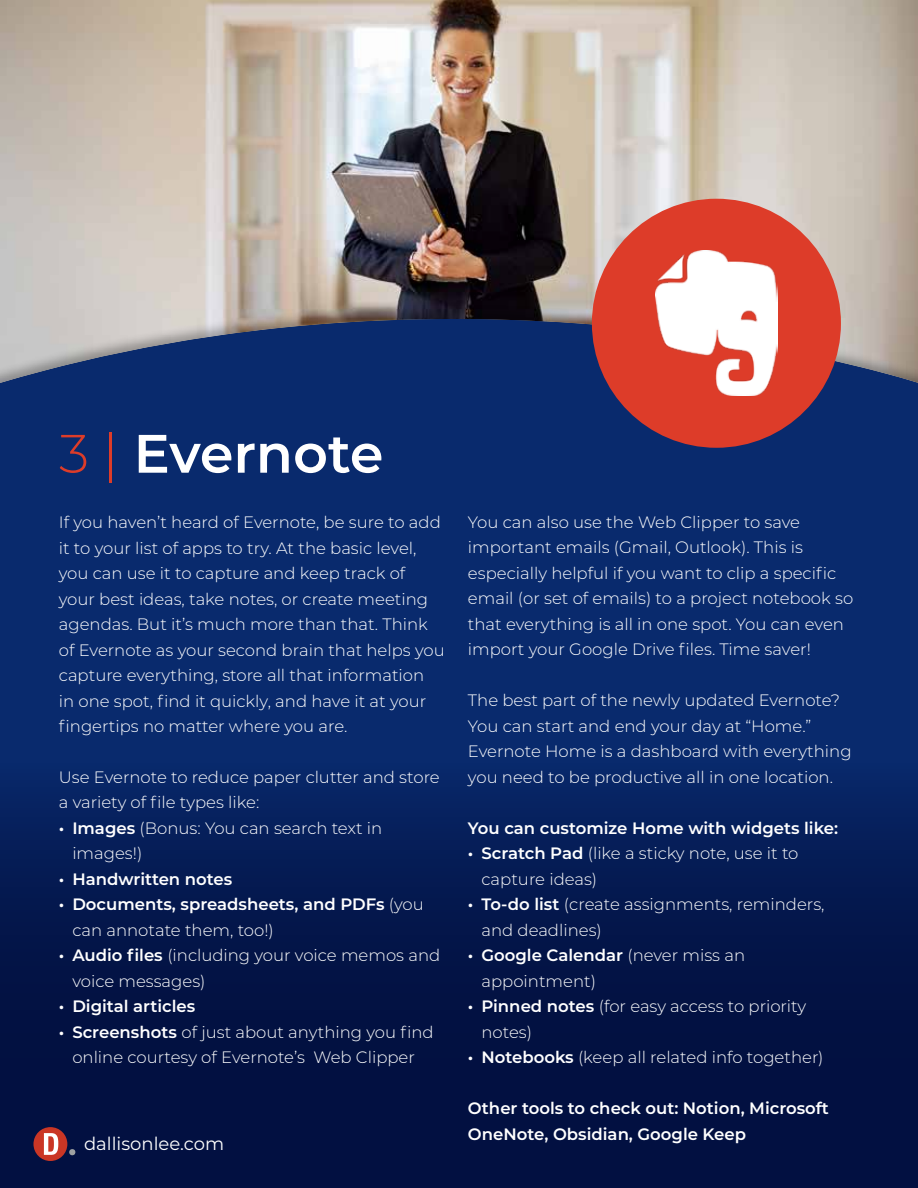
<style>
.page{position:relative;width:918px;height:1188px;background:#092a6d}
.page>*{position:absolute;margin:0;border:0;box-sizing:border-box;transform-origin:0 0}
.t1{font:600 54px "Montserrat";letter-spacing:-.005em;color:#fff}
.t2{font:18px "Montserrat";color:#fff}
.t3{font:300 16.5px/25.5px "Montserrat";color:#fff}
.t4{font:600 16.5px/25.5px "Montserrat";color:#fff}
.s1{font-weight:300;color:#dd3c29}
.s2{font-weight:600}
.s3{font-weight:300}
</style>
<div class="page">
<div style="left:0;top:763px;width:918px;height:425px;background:linear-gradient(to bottom,#07225f,#010b37)"></div>
<div style="left:0;top:0;width:918px;height:388px;background:#000;opacity:.3"></div>
<div style="left:592px;top:199px;width:249px;height:249px;background:#dd3c29;border-radius:50%"></div>
<div style="left:33px;top:1127px;width:34px;height:34px;background:#ca3625;border-radius:50%"></div>
<svg style="left:44px;top:1133px;width:14px;height:22px"></svg>
<svg style="left:69px;top:1149px;width:6px;height:6px"></svg>
<img style="left:656px;top:251px;width:121px;height:145px">
<h1 class="t1" style="left:59px;top:415px;width:326px"><span class="s1">3 |</span> Evernote</h1>
<p class="t3" style="left:59px;top:509px;width:387px">If you haven’t heard of Evernote, be sure to add it to your list of apps to try. At the basic level, you can use it to capture and keep track of your best ideas, take notes, or create meeting agendas. But it’s much more than that. Think of Evernote as your second brain that helps you capture everything, store all that information<br>in one spot, find it quickly, and have it at your fingertips no matter where you are.</p>
<p class="t3" style="left:59px;top:764px;width:382px">Use Evernote to reduce paper clutter and store a variety of file types like:</p>
<p class="t3" style="left:72px;top:815px;width:312px;text-indent:-13px"><span class="s2">• Images</span> (Bonus: You can search text in images!)</p>
<p class="t4" style="left:59px;top:866px;width:175px">• Handwritten notes</p>
<p class="t4" style="left:72px;top:891px;width:353px;text-indent:-13px">• Documents, spreadsheets, and PDFs <span class="s3">(you can annotate them, too!)</span></p>
<p class="t3" style="left:72px;top:942px;width:369px;text-indent:-13px"><span class="s2">• Audio files</span> (including your voice memos and voice messages)</p>
<p class="t4" style="left:59px;top:993px;width:138px">• Digital articles</p>
<p class="t3" style="left:59px;top:1019px;width:376px;text-align:center"><span class="s2">• Screenshots</span> of just about anything you find online courtesy of Evernote’s Web Clipper</p>
<p class="t2" style="left:84px;top:1132px;width:142px">dallisonlee.com</p>
<p class="t3" style="left:468px;top:509px;width:387px">You can also use the Web Clipper to save important emails (Gmail, Outlook). This is especially helpful if you want to clip a specific email (or set of emails) to a project notebook so that everything is all in one spot. You can even import your Google Drive files. Time saver!</p>
<p class="t3" style="left:468px;top:687px;width:385px">The best part of the newly updated Evernote?<br>You can start and end your day at “Home.” Evernote Home is a dashboard with everything you need to be productive all in one location.</p>
<p class="t4" style="left:468px;top:815px;width:372px">You can customize Home with widgets like:</p>
<p class="t3" style="left:481px;top:840px;width:319px;text-indent:-13px"><span class="s2">• Scratch Pad</span> (like a sticky note, use it to capture ideas)</p>
<p class="t3" style="left:481px;top:891px;width:345px;text-indent:-13px"><span class="s2">• To-do list</span> (create assignments, reminders, and deadlines)</p>
<p class="t3" style="left:481px;top:942px;width:265px;text-indent:-13px"><span class="s2">• Google Calendar</span> (never miss an appointment)</p>
<p class="t3" style="left:481px;top:993px;width:326px;text-indent:-13px"><span class="s2">• Pinned notes</span> (for easy access to priority notes)</p>
<p class="t3" style="left:468px;top:1044px;width:357px"><span class="s2">• Notebooks</span> (keep all related info together)</p>
<p class="t4" style="left:468px;top:1095px;width:362px">Other tools to check out: Notion, Microsoft<br>OneNote, Obsidian, Google Keep</p>
</div>
